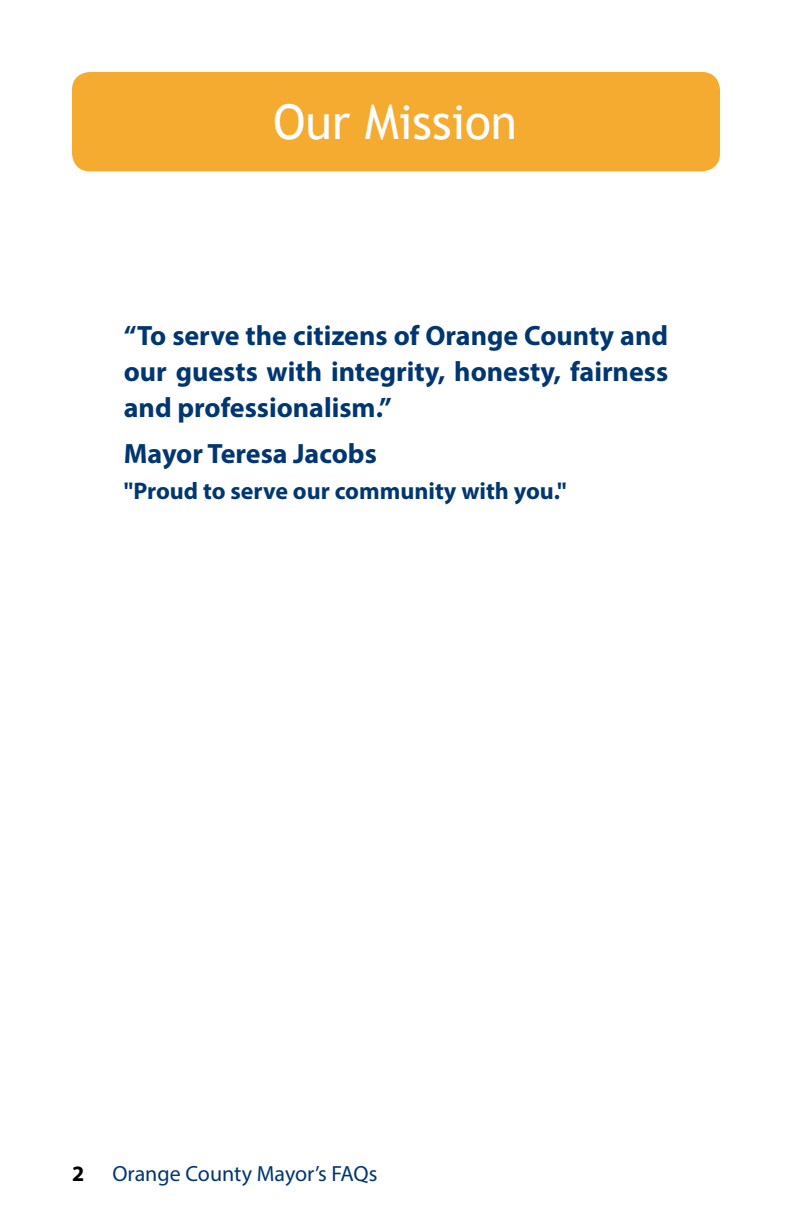
<style>
.page{position:relative;width:792px;height:1224px;background:#fff}
.page>*{position:absolute;margin:0;border:0;box-sizing:border-box;transform-origin:0 0}
.t1{font:48px "Trebuchet MS";color:#fff}
.t2{font:700 28px/36px "Myriad Pro";color:#003671;text-align:justify}
.t3{font:700 24px "Myriad Pro";color:#003671}
.t4{font:22px "Myriad Pro";color:#003671}
.t5{font:700 22px "Myriad Pro";color:#000}
</style>
<div class="page">
<div style="left:72px;top:72px;width:648px;height:99px;background:#f5aa30;border-radius:18px"></div>
<h1 class="t1" style="left:273px;top:93px;width:245px">Our Mission</h1>
<p class="t2" style="left:124px;top:316px;width:546px">“To serve the citizens of Orange County and our guests with integrity, honesty, fairness and professionalism.”</p>
<p class="t2" style="left:124px;top:434px;width:254px">Mayor Teresa Jacobs</p>
<p class="t3" style="left:124px;top:475px;width:444px">"Proud to serve our community with you."</p>
<p class="t5" style="left:72px;top:1159px;width:14px">2</p>
<p class="t4" style="left:112px;top:1160px;width:267px">Orange County Mayor’s FAQs</p>
</div>
